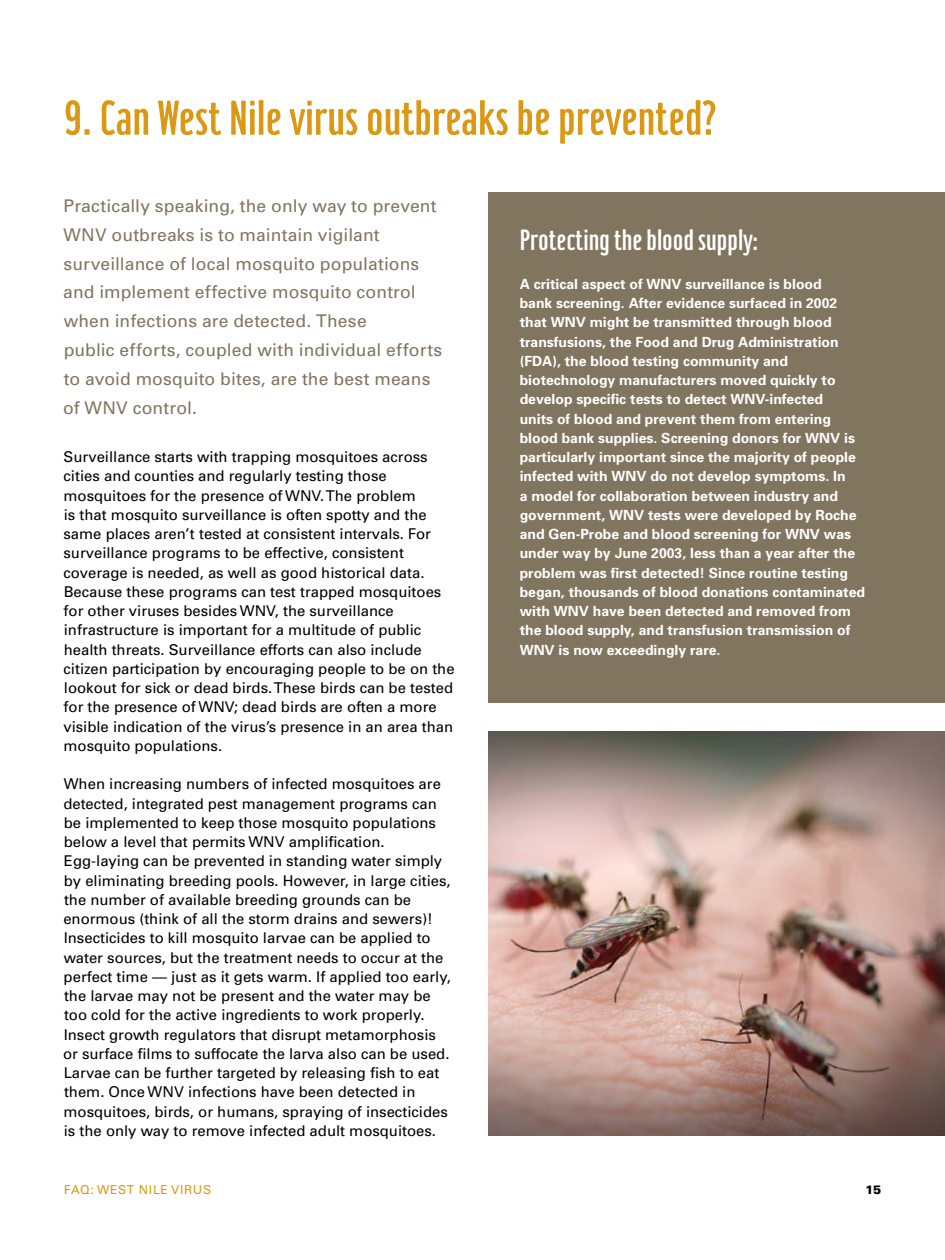
<style>
.page{position:relative;width:945px;height:1260px;background:#fff}
.page>*{position:absolute;margin:0;border:0;box-sizing:border-box;transform-origin:0 0}
._01-Section_Header{font:300 52.5px "Hamilton";color:#da9814}
.Box_-_Head{font:300 31.5px "Hamilton";color:#fff}
.Intro_Para{font:17.5px/28.9px "Univers";letter-spacing:.01em;color:#81755f}
.Text{font:14.88px/19.2px "Univers";color:#000}
.Box_-_Text{font:700 14px/19.2px "Univers";color:#fff}
.t1{font:12.25px "Univers";letter-spacing:.05em;color:#da9814}
.t2{font:900 12.25px "Univers";color:#000}
</style>
<div class="page">
<div style="left:488px;top:192px;width:457px;height:511px;background:#81755f"></div>
<img style="left:488px;top:732px;width:457px;height:404px">
<p class="_01-Section_Header" style="left:64px;top:92px;width:655px">9. Can West Nile virus outbreaks be prevented?</p>
<p class="Intro_Para" style="left:63px;top:191px;width:381px">Practically speaking, the only way to prevent WNV outbreaks is to maintain vigilant surveillance of local mosquito populations and implement effective mosquito control when infections are detected. These<br>public efforts, coupled with individual efforts to avoid mosquito bites, are the best means of WNV control.</p>
<p class="Text" style="left:63px;top:447px;width:393px">Surveillance starts with trapping mosquitoes across cities and counties and regularly testing those mosquitoes for the presence of WNV. The problem<br>is that mosquito surveillance is often spotty and the same places aren’t tested at consistent intervals. For surveillance programs to be effective, consistent coverage is needed, as well as good historical data.<br>Because these programs can test trapped mosquitoes for other viruses besides WNV, the surveillance infrastructure is important for a multitude of public health threats. Surveillance efforts can also include citizen participation by encouraging people to be on the lookout for sick or dead birds. These birds can be tested for the presence of WNV; dead birds are often a more visible indication of the virus’s presence in an area than mosquito populations.</p>
<p class="Text" style="left:63px;top:774px;width:389px">When increasing numbers of infected mosquitoes are detected, integrated pest management programs can be implemented to keep those mosquito populations below a level that permits WNV amplification.<br>Egg-laying can be prevented in standing water simply by eliminating breeding pools. However, in large cities, the number of available breeding grounds can be enormous (think of all the storm drains and sewers)!<br>Insecticides to kill mosquito larvae can be applied to water sources, but the treatment needs to occur at the perfect time — just as it gets warm. If applied too early, the larvae may not be present and the water may be too cold for the active ingredients to work properly.<br>Insect growth regulators that disrupt metamorphosis or surface films to suffocate the larva also can be used.<br>Larvae can be further targeted by releasing fish to eat them. Once WNV infections have been detected in mosquitoes, birds, or humans, spraying of insecticides is the only way to remove infected adult mosquitoes.</p>
<p class="Box_-_Head" style="left:520px;top:224px;width:240px">Protecting the blood supply:</p>
<p class="Box_-_Text" style="left:520px;top:274px;width:347px">A critical aspect of WNV surveillance is blood<br>bank screening. After evidence surfaced in 2002 that WNV might be transmitted through blood transfusions, the Food and Drug Administration (FDA), the blood testing community and biotechnology manufacturers moved quickly to develop specific tests to detect WNV-infected<br>units of blood and prevent them from entering blood bank supplies. Screening donors for WNV is particularly important since the majority of people infected with WNV do not develop symptoms. In<br>a model for collaboration between industry and government, WNV tests were developed by Roche and Gen-Probe and blood screening for WNV was under way by June 2003, less than a year after the problem was first detected! Since routine testing began, thousands of blood donations contaminated with WNV have been detected and removed from the blood supply, and transfusion transmission of WNV is now exceedingly rare.</p>
<p class="t1" style="left:64px;top:1182px;width:149px">FAQ: WEST NILE VIRUS</p>
<p class="t2" style="left:865px;top:1182px;width:18px">15</p>
</div>
